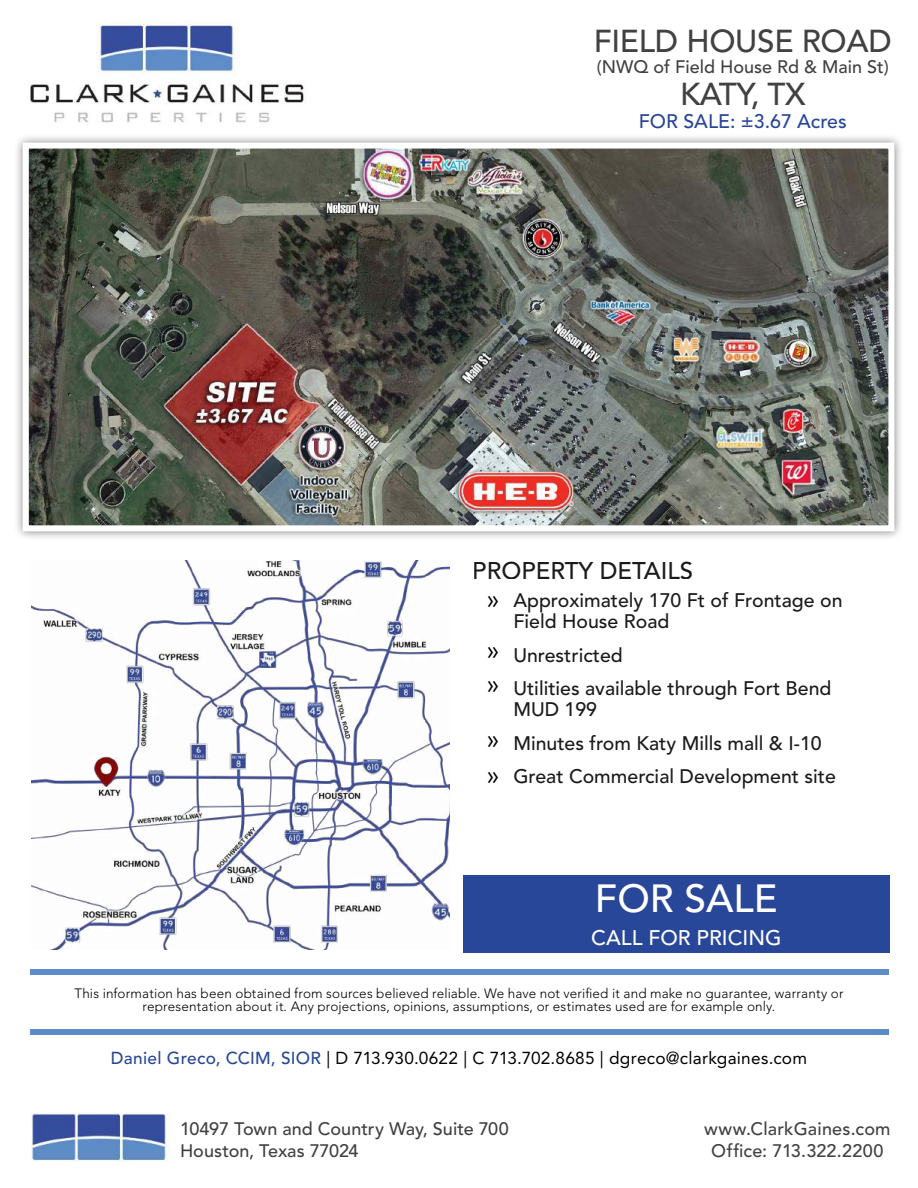
<style>
.page{position:relative;width:918px;height:1188px;background:#fff}
.page>*{position:absolute;margin:0;border:0;box-sizing:border-box;transform-origin:0 0}
.t1{font:500 39px "Avenir LT Std";color:#fff}
.t2{font:500 31.5px "Avenir LT Std";letter-spacing:-.01em;color:#414042}
.t3{font:27px/33.2px "Avenir LT Std";color:#000}
.t4{font:500 24px "Avenir LT Std";color:#000}
.t5{font:500 21px "Avenir LT Std";color:#fff}
.t6{font:500 19.5px/21px "Avenir LT Std";color:#000}
.t7{font:500 19.5px "Avenir LT Std";color:#284798}
.t8{font:500 18px/21.6px "Avenir LT Std";color:#414042}
.t9{font:17.25px "Avenir LT Std";letter-spacing:.015em;color:#000}
.t10{font:300 13.5px/13.5px "Avenir LT Std";letter-spacing:.01em;color:#000;text-align:center}
.s1{font-weight:500;color:#284798}
</style>
<div class="page">
<img style="left:30px;top:21px;width:276px;height:102px">
<img style="left:32px;top:1113px;width:137px;height:49px">
<div style="left:463px;top:875px;width:427px;height:78px;background:#284798"></div>
<div style="left:30px;top:969px;width:859px;height:6px;background:#5d8cc9"></div>
<div style="left:30px;top:1030px;width:859px;height:5px;background:#5d8cc9"></div>
<div style="left:13px;top:133px;width:891px;height:408px;background:#000;opacity:.5"></div>
<img style="left:30px;top:150px;width:857px;height:374px">
<div style="left:23px;top:143px;width:871px;height:388px;border:6px solid #fff"></div>
<img style="left:32px;top:560px;width:418px;height:390px">
<h2 class="t2" style="left:594px;top:23px;width:300px">FIELD HOUSE ROAD</h2>
<h3 class="t8" style="left:597px;top:57px;width:293px">(NWQ of Field House Rd &amp; Main St)</h3>
<h2 class="t2" style="left:680px;top:76px;width:127px">KATY, TX</h2>
<h3 class="t7" style="left:639px;top:110px;width:210px">FOR SALE: ±3.67 Acres</h3>
<h3 class="t4" style="left:473px;top:556px;width:222px">PROPERTY DETAILS</h3>
<h3 class="t6" style="left:513px;top:590px;width:331px;text-indent:-27px">• Approximately 170 Ft of Frontage on<br>Field House Road</h3>
<h3 class="t6" style="left:486px;top:645px;width:138px">• Unrestricted</h3>
<h3 class="t6" style="left:513px;top:678px;width:320px;text-indent:-27px">• Utilities available through Fort Bend<br>MUD 199</h3>
<h3 class="t6" style="left:486px;top:733px;width:337px">• Minutes from Katy Mills mall &amp; I-10</h3>
<h3 class="t6" style="left:486px;top:766px;width:351px">• Great Commercial Development site</h3>
<h3 class="t3" style="left:486px;top:583px;width:15px">»</h3>
<h3 class="t3" style="left:486px;top:634px;width:15px">» »</h3>
<h3 class="t3" style="left:486px;top:721px;width:15px;line-height:36px">» »</h3>
<h1 class="t1" style="left:595px;top:876px;width:184px">FOR SALE</h1>
<h3 class="t5" style="left:591px;top:926px;width:192px">CALL FOR PRICING</h3>
<p class="t10" style="left:74px;top:987px;width:771px">This information has been obtained from sources believed reliable. We have not verified it and make no guarantee, warranty or representation about it. Any projections, opinions, assumptions, or estimates used are for example only.</p>
<p class="t9" style="left:111px;top:1048px;width:698px"><span class="s1">Daniel Greco, CCIM, SIOR</span> | D 713.930.0622 | C 713.702.8685 | dgreco@clarkgaines.com</p>
<h3 class="t8" style="left:180px;top:1119px;width:330px">10497 Town and Country Way, Suite 700<br>Houston, Texas 77024</h3>
<h3 class="t8" style="left:704px;top:1119px;width:188px;text-align:center">www.ClarkGaines.com<br>Office: 713.322.2200</h3>
</div>
